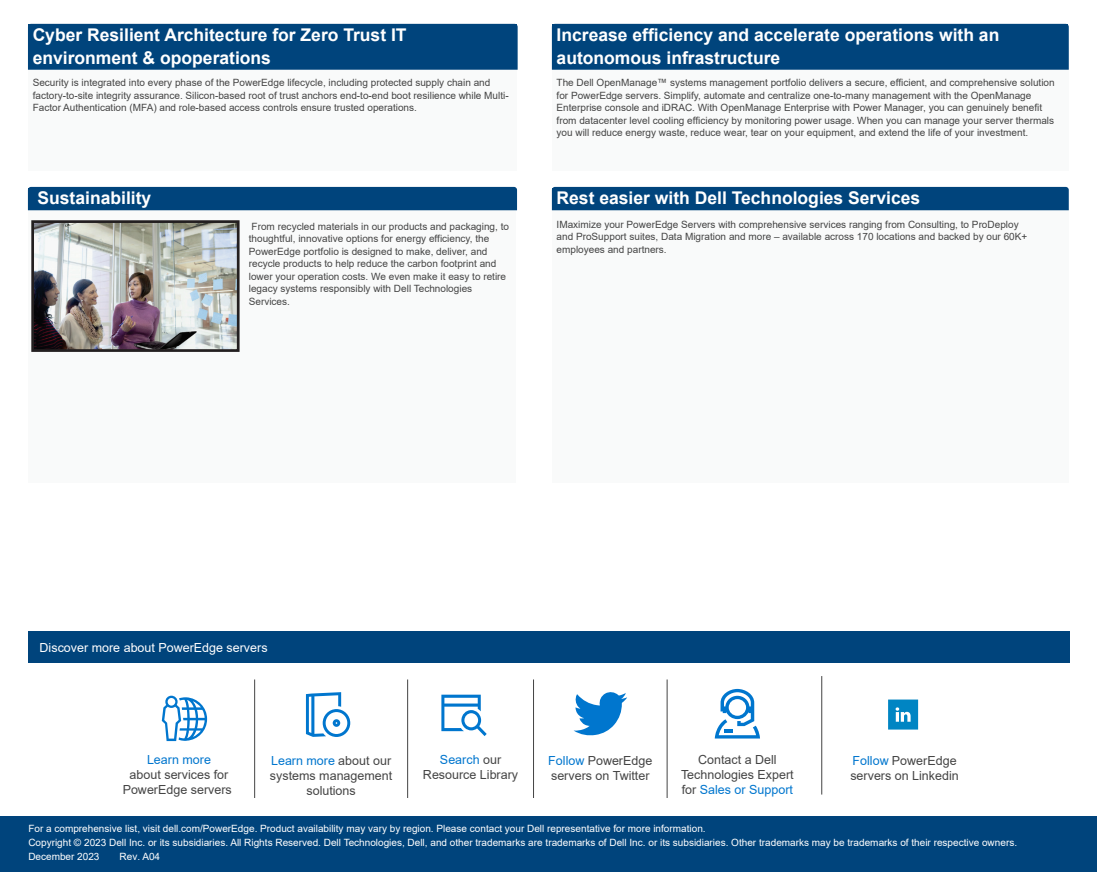
<style>
.page{position:relative;width:1097px;height:872px;background:#fff}
.page>*{position:absolute;margin:0;border:0;box-sizing:border-box;transform-origin:0 0}
.Head_box{font:700 17.5px/22.5px "Arial";color:#fff}
.CTA_call_out{font:12.5px/15px "Arial";color:#444;text-align:center}
.CTA_call_out-2{font:12.5px "Arial";color:#fff}
.Body_Text{font:10px/12.5px "Arial";color:#444}
.Table_Text_White{font:10px/14.2px "Arial";color:#fff}
.s1{color:#0076ce}
.s2{color:#fff}
</style>
<div class="page">
<div style="left:28px;top:47px;width:488px;height:123px;background:#f9fafa"></div>
<div style="left:552px;top:47px;width:516px;height:123px;background:#f9fafa"></div>
<div style="left:28px;top:208px;width:488px;height:275px;background:#f9fafa"></div>
<div style="left:552px;top:208px;width:516px;height:275px;background:#f9fafa"></div>
<img style="left:35px;top:224px;width:200px;height:124px">
<div style="left:31px;top:220px;width:208px;height:132px;border:3px solid #231f20"></div>
<div style="left:28px;top:23px;width:490px;height:47px;background:#00447c"></div>
<svg style="left:27px;top:186px;width:490px;height:25px;background:#115084"></svg>
<svg style="left:551px;top:186px;width:518px;height:25px;background:#115084"></svg>
<div style="left:551px;top:23px;width:518px;height:47px;background:#00447c"></div>
<div style="left:0;top:816px;width:1096px;height:55px;background:#00447c"></div>
<hr style="left:254px;top:679px;width:1px;height:118px;background:#444">
<hr style="left:407px;top:679px;width:1px;height:118px;background:#444">
<hr style="left:533px;top:679px;width:1px;height:118px;background:#444">
<div style="left:28px;top:631px;width:1041px;height:31px;background:#00447c"></div>
<hr style="left:666px;top:679px;width:1px;height:118px;background:#444">
<svg style="left:714px;top:688px;width:46px;height:50px"></svg>
<svg style="left:573px;top:692px;width:54px;height:43px"></svg>
<svg style="left:306px;top:692px;width:44px;height:44px"></svg>
<svg style="left:441px;top:694px;width:45px;height:42px"></svg>
<svg style="left:162px;top:695px;width:45px;height:45px"></svg>
<hr style="left:821px;top:676px;width:1px;height:118px;background:#444">
<svg style="left:888px;top:699px;width:30px;height:30px"></svg>
<p class="Head_box" style="left:33px;top:24px;width:375px">Cyber Resilient Architecture for Zero Trust IT environment &amp; opoperations</p>
<p class="Body_Text" style="left:33px;top:76px;width:477px">Security is integrated into every phase of the PowerEdge lifecycle, including protected supply chain and factory-to-site integrity assurance. Silicon-based root of trust anchors end-to-end boot resilience while Multi-<br>Factor Authentication (MFA) and role-based access controls ensure trusted operations.</p>
<p class="Head_box" style="left:556px;top:24px;width:444px">Increase efficiency and accelerate operations with an autonomous infrastructure</p>
<p class="Body_Text" style="left:556px;top:76px;width:499px">The Dell OpenManage™ systems management portfolio delivers a secure, efficient, and comprehensive solution for PowerEdge servers. Simplify, automate and centralize one-to-many management with the OpenManage Enterprise console and iDRAC. With OpenManage Enterprise with Power Manager, you can genuinely benefit from datacenter level cooling efficiency by monitoring power usage. When you can manage your server thermals you will reduce energy waste, reduce wear, tear on your equipment, and extend the life of your investment.</p>
<p class="Head_box" style="left:37px;top:187px;width:115px">Sustainability</p>
<p class="Head_box" style="left:556px;top:187px;width:365px">Rest easier with Dell Technologies Services</p>
<p class="Body_Text" style="left:249px;top:220px;width:262px">From recycled materials in our products and packaging, to thoughtful, innovative options for energy efficiency, the PowerEdge portfolio is designed to make, deliver, and recycle products to help reduce the carbon footprint and lower your operation costs. We even make it easy to retire legacy systems responsibly with Dell Technologies Services.</p>
<p class="Body_Text" style="left:556px;top:218px;width:472px">IMaximize your PowerEdge Servers with comprehensive services ranging from Consulting, to ProDeploy and ProSupport suites, Data Migration and more – available across 170 locations and backed by our 60K+ employees and partners.</p>
<p class="CTA_call_out-2" style="left:40px;top:638px;width:229px">Discover more about PowerEdge servers</p>
<p class="CTA_call_out" style="left:123px;top:752px;width:114px"><span class="s1">Learn more<br></span>about services for<br>PowerEdge servers<span class="s2">]</span></p>
<p class="CTA_call_out" style="left:270px;top:752px;width:124px"><span class="s1">Learn more</span> about our systems management solutions</p>
<p class="CTA_call_out" style="left:681px;top:752px;width:114px">Contact a Dell<br>Technologies Expert for <span class="s1">Sales or Support</span></p>
<p class="CTA_call_out" style="left:423px;top:752px;width:97px"><span class="s1">Search</span> our<br>Resource Library</p>
<p class="CTA_call_out" style="left:548px;top:752px;width:105px;text-align:left"><span class="s1">Follow</span> PowerEdge servers on Twitter</p>
<p class="CTA_call_out" style="left:850px;top:752px;width:110px;text-align:left"><span class="s1">Follow</span> PowerEdge servers on Linkedin</p>
<p class="Table_Text_White" style="left:28px;top:820px;width:990px">For a comprehensive list, visit dell.com/PowerEdge. Product availability may vary by region. Please contact your Dell representative for more information.<br>Copyright © 2023 Dell Inc. or its subsidiaries. All Rights Reserved. Dell Technologies, Dell, and other trademarks are trademarks of Dell Inc. or its subsidiaries. Other trademarks may be trademarks of their respective owners.<br>December 2023</p>
<p class="Table_Text_White" style="left:120px;top:849px;width:42px">Rev. A04</p>
</div>
